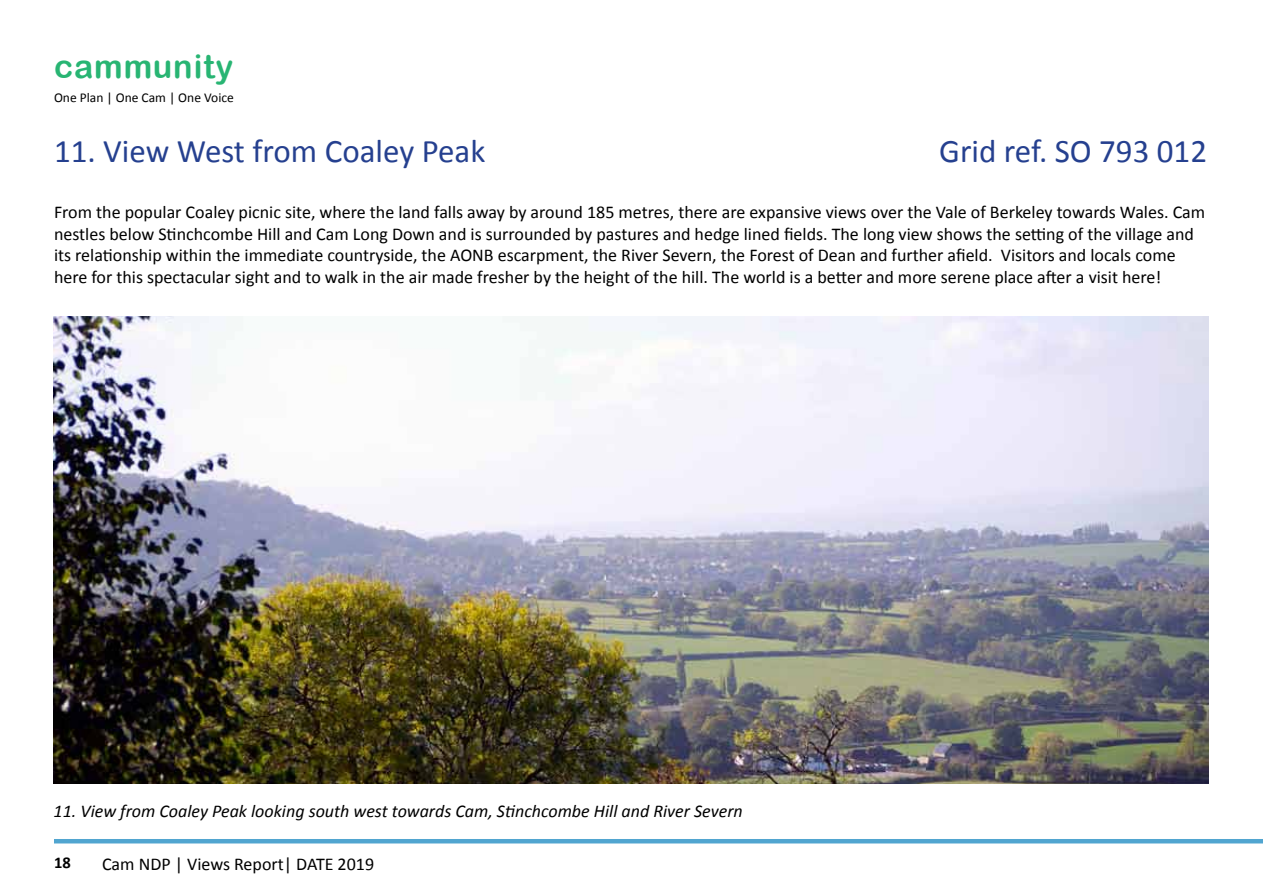
<style>
.page{position:relative;width:1263px;height:893px;background:#fff}
.page>*{position:absolute;margin:0;border:0;box-sizing:border-box;transform-origin:0 0}
.t1{font:33px "Calibri";color:#25408f}
.t2{font:33px "Arial Rounded MT Bold";letter-spacing:.03em;color:#28b573}
.t3{font:18px/21.6px "Calibri";color:#000}
.t4{font:italic 18px "Calibri";color:#000}
.t5{font:700 16.5px "Calibri";color:#000}
.t6{font:13.5px "Calibri";color:#000}
</style>
<div class="page">
<hr style="left:54px;top:839px;width:1209px;height:4px;background:#51a5d0">
<img style="left:54px;top:316px;width:1155px;height:467px">
<h1 class="t2" style="left:54px;top:47px;width:181px">cammunity</h1>
<p class="t6" style="left:54px;top:89px;width:181px">One Plan | One Cam | One Voice</p>
<h1 class="t1" style="left:54px;top:130px;width:433px">11. View West from Coaley Peak</h1>
<h1 class="t1" style="left:939px;top:130px;width:269px">Grid ref. SO 793 012</h1>
<p class="t3" style="left:54px;top:201px;width:1153px">From the popular Coaley picnic site, where the land falls away by around 185 metres, there are expansive views over the Vale of Berkeley towards Wales. Cam nestles below Stinchcombe Hill and Cam Long Down and is surrounded by pastures and hedge lined fields. The long view shows the setting of the village and its relationship within the immediate countryside, the AONB escarpment, the River Severn, the Forest of Dean and further afield. Visitors and locals come here for this spectacular sight and to walk in the air made fresher by the height of the hill. The world is a better and more serene place after a visit here!</p>
<p class="t4" style="left:54px;top:799px;width:691px">11. View from Coaley Peak looking south west towards Cam, Stinchcombe Hill and River Severn</p>
<p class="t5" style="left:54px;top:852px;width:18px">18</p>
<p class="t3" style="left:102px;top:853px;width:274px">Cam NDP | Views Report| DATE 2019</p>
</div>
